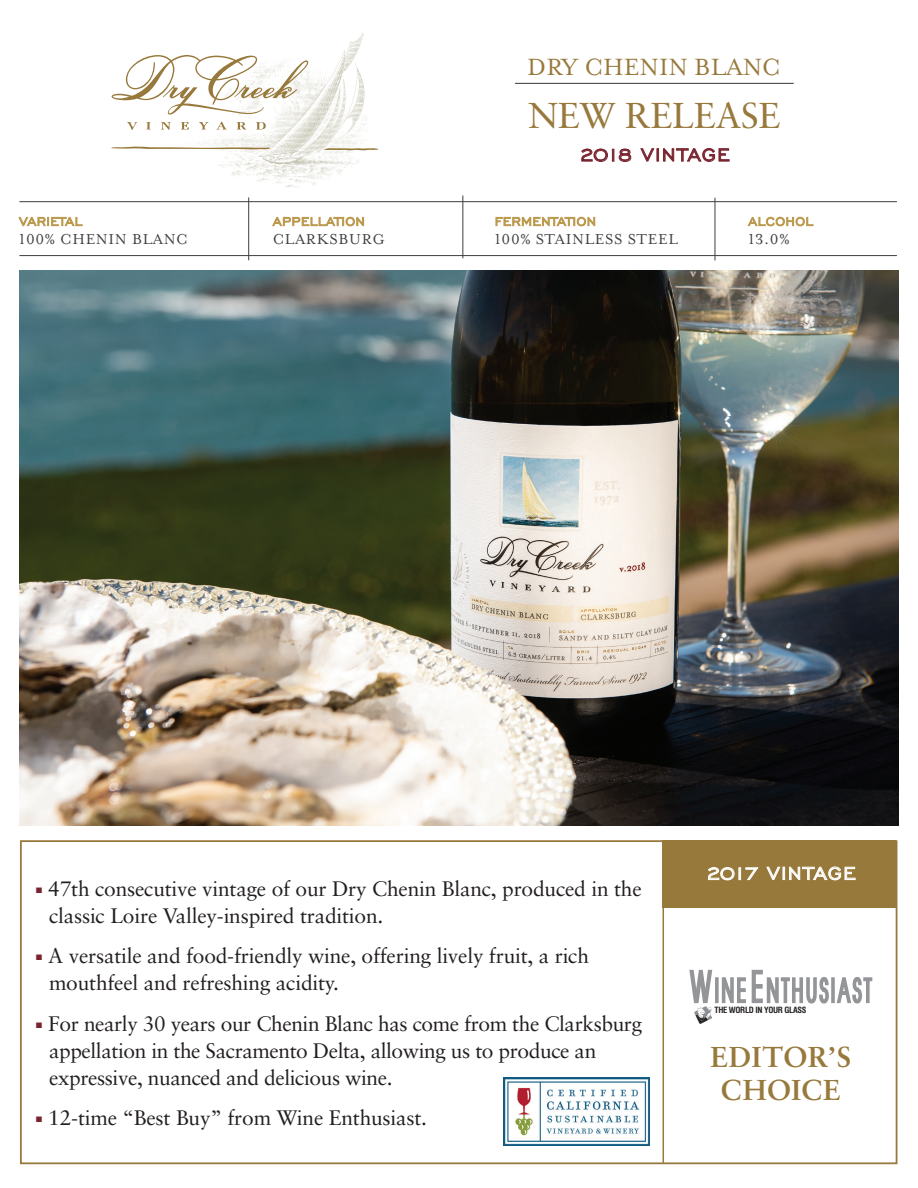
<style>
.page{position:relative;width:918px;height:1188px;background:#fff}
.page>*{position:absolute;margin:0;border:0;box-sizing:border-box;transform-origin:0 0}
.t1{font:36px "Sabon";letter-spacing:-.01em;color:#98793c}
.t2{font:700 28.8px/32.4px "Sabon";letter-spacing:.015em;color:#98793c;text-align:center}
.t3{font:27px "Mrs Eaves Small Caps";color:#98793c}
.t4{font:22.95px "Engravers Gothic BT";letter-spacing:.05em;color:#fff}
.t5{font:22.95px "Engravers Gothic BT";letter-spacing:.05em;color:#79232e}
.t6{font:21px/27px "Sabon";letter-spacing:-.01em;color:#231f20}
.t7{font:16.5px "Mrs Eaves Small Caps";letter-spacing:.04em;color:#3e3e3f}
.t8{font:15.3px "Engravers Gothic BT";letter-spacing:.04em;color:#bb994d}
.t9{font:700 condensed 8.4px "Helvetica";letter-spacing:-.04em;color:#231f20}
.s1{font-family:"Times New Roman";font-size:12px;color:#79232e}
</style>
<div class="page">
<div style="left:663px;top:840px;width:233px;height:68px;background:#98793c"></div>
<svg style="left:708px;top:867px;width:51px;height:13px"></svg>
<svg style="left:766px;top:866px;width:90px;height:14px"></svg>
<hr style="left:515px;top:83px;width:279px;height:1px;background:#363532">
<svg style="left:581px;top:149px;width:50px;height:13px"></svg>
<svg style="left:640px;top:148px;width:90px;height:14px"></svg>
<img style="left:180px;top:33px;width:188px;height:155px">
<svg style="left:237px;top:122px;width:9px;height:8px"></svg>
<svg style="left:256px;top:122px;width:10px;height:8px"></svg>
<svg style="left:127px;top:122px;width:10px;height:8px"></svg>
<svg style="left:146px;top:122px;width:5px;height:8px"></svg>
<svg style="left:161px;top:122px;width:10px;height:8px"></svg>
<svg style="left:181px;top:122px;width:8px;height:8px"></svg>
<svg style="left:199px;top:122px;width:9px;height:8px"></svg>
<svg style="left:216px;top:122px;width:11px;height:8px"></svg>
<svg style="left:112px;top:55px;width:196px;height:61px"></svg>
<svg style="left:111px;top:146px;width:159px;height:4px"></svg>
<svg style="left:324px;top:148px;width:54px;height:2px"></svg>
<hr style="left:19px;top:201px;width:878px;height:1px;background:#3e3e3f">
<svg style="left:19px;top:217px;width:64px;height:9px"></svg>
<svg style="left:272px;top:217px;width:92px;height:9px"></svg>
<svg style="left:496px;top:217px;width:99px;height:9px"></svg>
<svg style="left:748px;top:217px;width:66px;height:9px"></svg>
<hr style="left:19px;top:255px;width:878px;height:1px;background:#3e3e3f">
<hr style="left:248px;top:197px;width:1px;height:63px;background:#3e3e3f">
<hr style="left:462px;top:195px;width:1px;height:63px;background:#3e3e3f">
<hr style="left:715px;top:198px;width:1px;height:62px;background:#3e3e3f">
<div style="left:20px;top:840px;width:877px;height:324px;border:2px solid #98793c"></div>
<img style="left:503px;top:1078px;width:147px;height:68px">
<hr style="left:663px;top:840px;width:1px;height:323px;background:#98793c">
<svg style="left:689px;top:970px;width:183px;height:34px"></svg>
<img style="left:694px;top:1006px;width:18px;height:18px">
<img style="left:20px;top:270px;width:878px;height:555px">
<p class="t3" style="left:527px;top:52px;width:255px">DRY CHENIN BLANC</p>
<h1 class="t1" style="left:528px;top:94px;width:254px">NEW RELEASE</h1>
<p class="t5" style="left:579px;top:142px;width:152px">2018 VINTAGE</p>
<p class="t8" style="left:748px;top:213px;width:66px">ALCOHOL</p>
<p class="t7" style="left:19px;top:230px;width:170px">100% CHENIN BLANC</p>
<p class="t7" style="left:273px;top:230px;width:113px">CLARKSBURG</p>
<p class="t7" style="left:495px;top:230px;width:185px">100% STAINLESS STEEL</p>
<p class="t7" style="left:748px;top:230px;width:43px">13.0%</p>
<p class="t6" style="left:49px;top:875px;width:594px;text-indent:-14px"><span class="s1">■</span> 47th consecutive vintage of our Dry Chenin Blanc, produced in the classic Loire Valley-inspired tradition.</p>
<p class="t6" style="left:49px;top:942px;width:542px;text-indent:-14px"><span class="s1">■</span> A versatile and food-friendly wine, offering lively fruit, a rich mouthfeel and refreshing acidity.</p>
<p class="t6" style="left:49px;top:1010px;width:595px;text-indent:-14px"><span class="s1">■</span> For nearly 30 years our Chenin Blanc has come from the Clarksburg appellation in the Sacramento Delta, allowing us to produce an expressive, nuanced and delicious wine.</p>
<p class="t6" style="left:36px;top:1104px;width:393px"><span class="s1">■</span> 12-time “Best Buy” from Wine Enthusiast.</p>
<p class="t4" style="left:706px;top:861px;width:151px">2017 VINTAGE</p>
<p class="t9" style="left:715px;top:1005px;width:94px">THE WORLD IN YOUR GLASS</p>
<h2 class="t2" style="left:711px;top:1040px;width:142px">EDITOR’S<br>CHOICE</h2>
</div>
